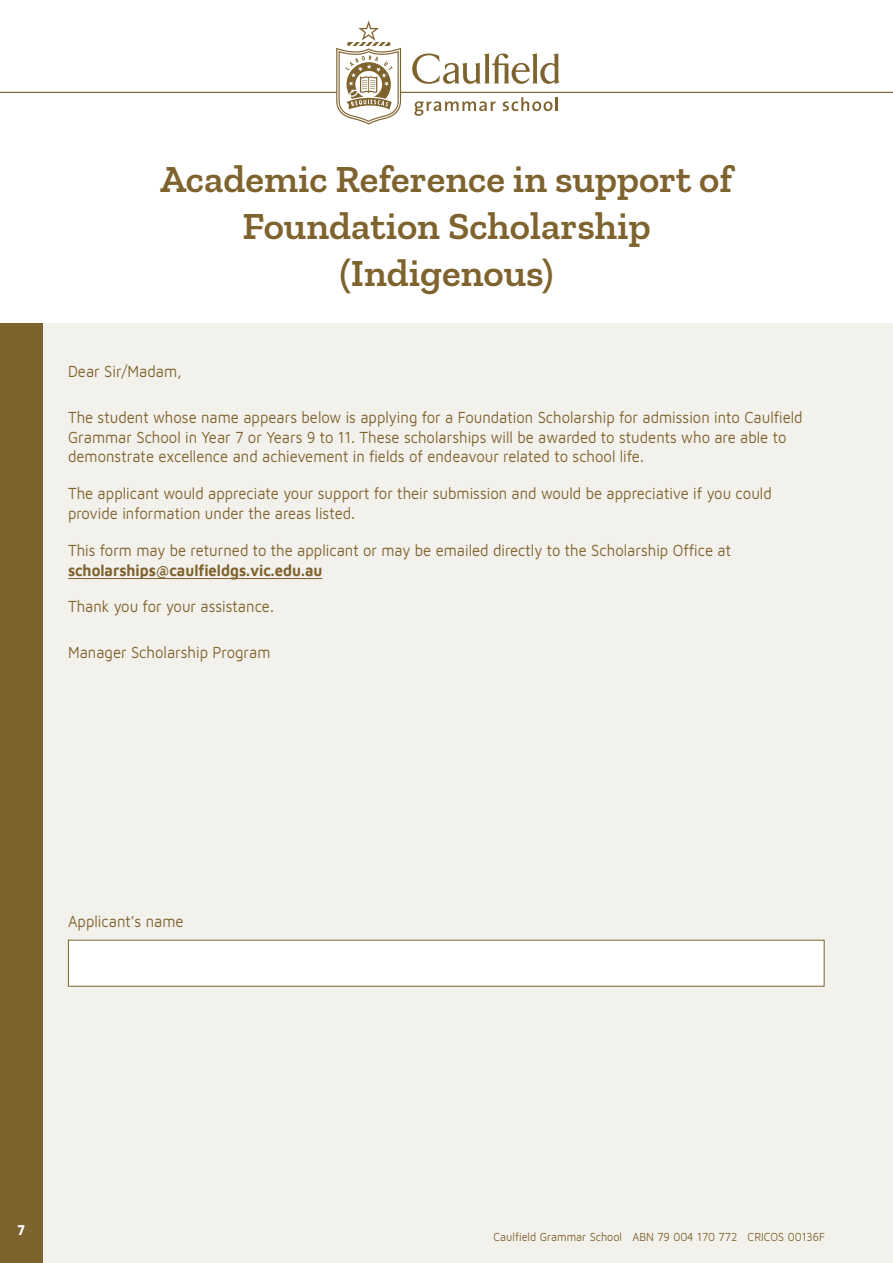
<style>
.page{position:relative;width:893px;height:1263px;background:#fff}
.page>*{position:absolute;margin:0;border:0;box-sizing:border-box;transform-origin:0 0}
.t1{font:600 39px/46.8px "Zilla Slab";color:#7f632e;text-align:center}
.t2{font:16.5px/19.8px "Maven Pro";color:#7f632e;scale:.9 1}
.t3{font:700 16.5px "Maven Pro";color:#7f632e;scale:.9 1}
.t4{font:700 15px "Maven Pro";color:#fff;scale:.9 1}
.t5{font:12px "Maven Pro";color:#7f632e;scale:.9 1}
</style>
<div class="page">
<div style="left:0;top:323px;width:893px;height:940px;background:#f3f1ec"></div>
<div style="left:0;top:323px;width:43px;height:940px;background:#7f632e"></div>
<hr style="left:68px;top:578px;width:255px;height:1px;background:#7f632e">
<div style="left:68px;top:940px;width:756px;height:46px;background:#fff"></div>
<svg style="left:336px;top:20px;width:66px;height:105px"></svg>
<svg style="left:414px;top:101px;width:82px;height:15px"></svg>
<svg style="left:503px;top:97px;width:55px;height:14px"></svg>
<svg style="left:412px;top:53px;width:148px;height:31px"></svg>
<hr style="left:401px;top:92px;width:492px;height:1px;background:#7f632e">
<hr style="left:0;top:92px;width:337px;height:1px;background:#7f632e">
<h1 class="t1" style="left:160px;top:159px;width:574px">Academic Reference in support of<br>Foundation Scholarship (Indigenous)</h1>
<p class="t2" style="left:68px;top:363px;width:128px">Dear Sir/Madam,</p>
<p class="t2" style="left:68px;top:406px;width:818px">The student whose name appears below is applying for a Foundation Scholarship for admission into Caulfield<br>Grammar School in Year 7 or Years 9 to 11. These scholarships will be awarded to students who are able to demonstrate excellence and achievement in fields of endeavour related to school life.</p>
<p class="t2" style="left:68px;top:485px;width:783px">The applicant would appreciate your support for their submission and would be appreciative if you could provide information under the areas listed.</p>
<p class="t2" style="left:68px;top:539px;width:738px">This form may be returned to the applicant or may be emailed directly to the Scholarship Office at</p>
<p class="t3" style="left:68px;top:563px;width:284px">scholarships@caulfieldgs.vic.edu.au</p>
<p class="t2" style="left:68px;top:598px;width:230px">Thank you for your assistance.</p>
<p class="t2" style="left:68px;top:643px;width:226px">Manager Scholarship Program</p>
<p class="t2" style="left:68px;top:912px;width:130px">Applicant’s name</p>
<p class="t4" style="left:17px;top:1223px;width:10px">7</p>
<p class="t5" style="left:494px;top:1231px;width:370px">Caulfield Grammar School ABN 79 004 170 772 CRICOS 00136F</p>
</div>
